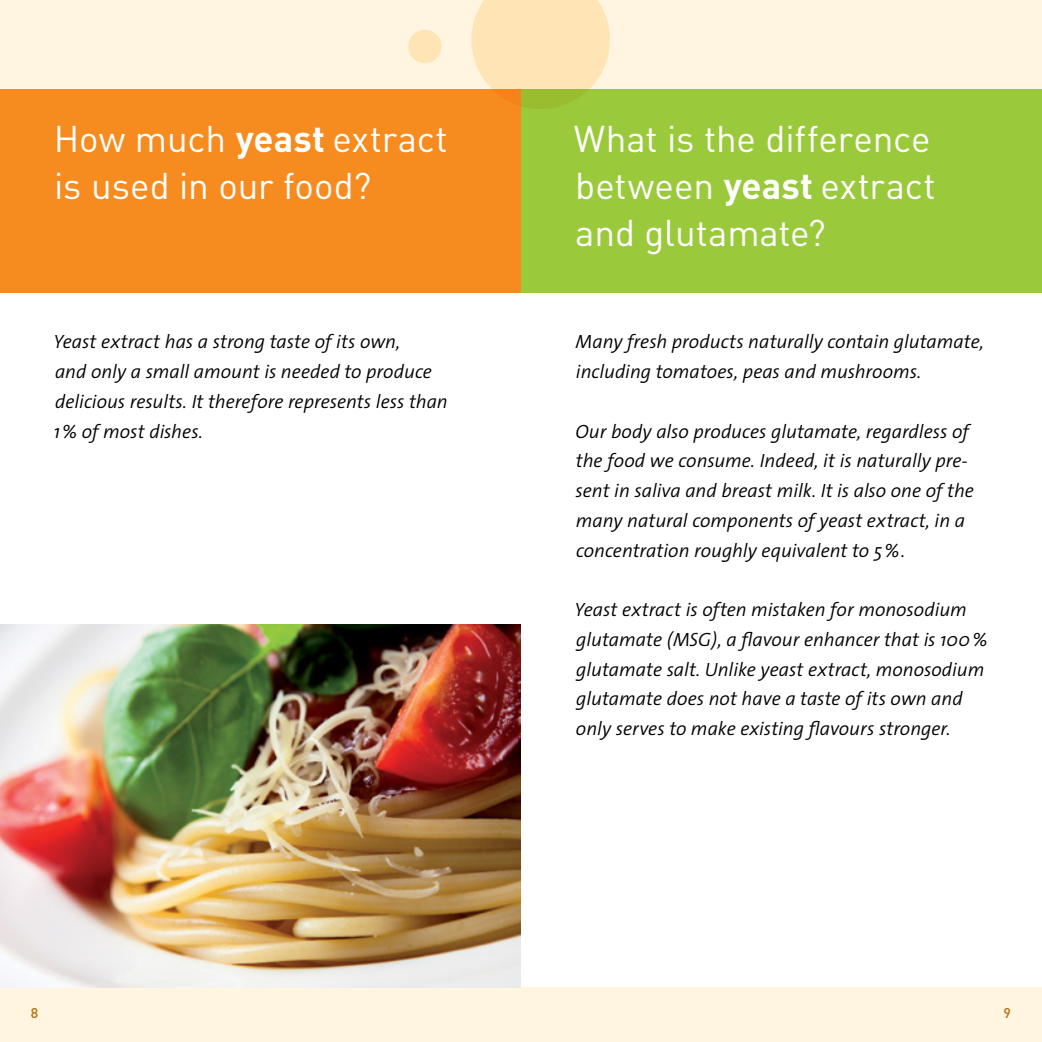
<style>
.page{position:relative;width:1042px;height:1042px;background:#fff5e0}
.page>*{position:absolute;margin:0;border:0;box-sizing:border-box;transform-origin:0 0}
.t1{font:36.75px/47.2px "DIN Pro";letter-spacing:-.005em;color:#fff}
.t2{font:italic 300 19.25px/29.8px "The Sans";color:#000}
.t3{font:500 14px "DIN Pro";color:#b2700e}
.s1{font-weight:700}
</style>
<div class="page">
<div style="left:0;top:238px;width:1042px;height:749px;background:#fff"></div>
<div style="left:0;top:89px;width:521px;height:203px;background:#f68b1f"></div>
<div style="left:521px;top:89px;width:521px;height:203px;background:#9aca3c"></div>
<svg style="left:471px;top:0;width:139px;height:109px"></svg>
<svg style="left:408px;top:29px;width:34px;height:35px"></svg>
<img style="left:0;top:625px;width:521px;height:362px">
<h1 class="t1" style="left:54px;top:112px;width:395px">How much <span class="s1">yeast</span> extract is used in our food?</h1>
<p class="t2" style="left:54px;top:326px;width:396px">Yeast extract has a strong taste of its own,<br>and only a small amount is needed to produce delicious results. It therefore represents less than 1% of most dishes.</p>
<h1 class="t1" style="left:574px;top:112px;width:363px">What is the difference between <span class="s1">yeast</span> extract and glutamate?</h1>
<p class="t2" style="left:575px;top:326px;width:410px">Many fresh products naturally contain glutamate, including tomatoes, peas and mushrooms.</p>
<p class="t2" style="left:575px;top:416px;width:400px">Our body also produces glutamate, regardless of the food we consume. Indeed, it is naturally pre&shy;sent in saliva and breast milk. It is also one of the many natural components of yeast extract, in a concentration roughly equivalent to 5 %.</p>
<p class="t2" style="left:575px;top:594px;width:414px">Yeast extract is often mistaken for monosodium glutamate (MSG), a flavour enhancer that is 100 % glutamate salt. Unlike yeast extract, monosodium glutamate does not have a taste of its own and only serves to make existing flavours stronger.</p>
<p class="t3" style="left:31px;top:1002px;width:9px">8</p>
<p class="t3" style="left:1003px;top:1002px;width:9px">9</p>
</div>
